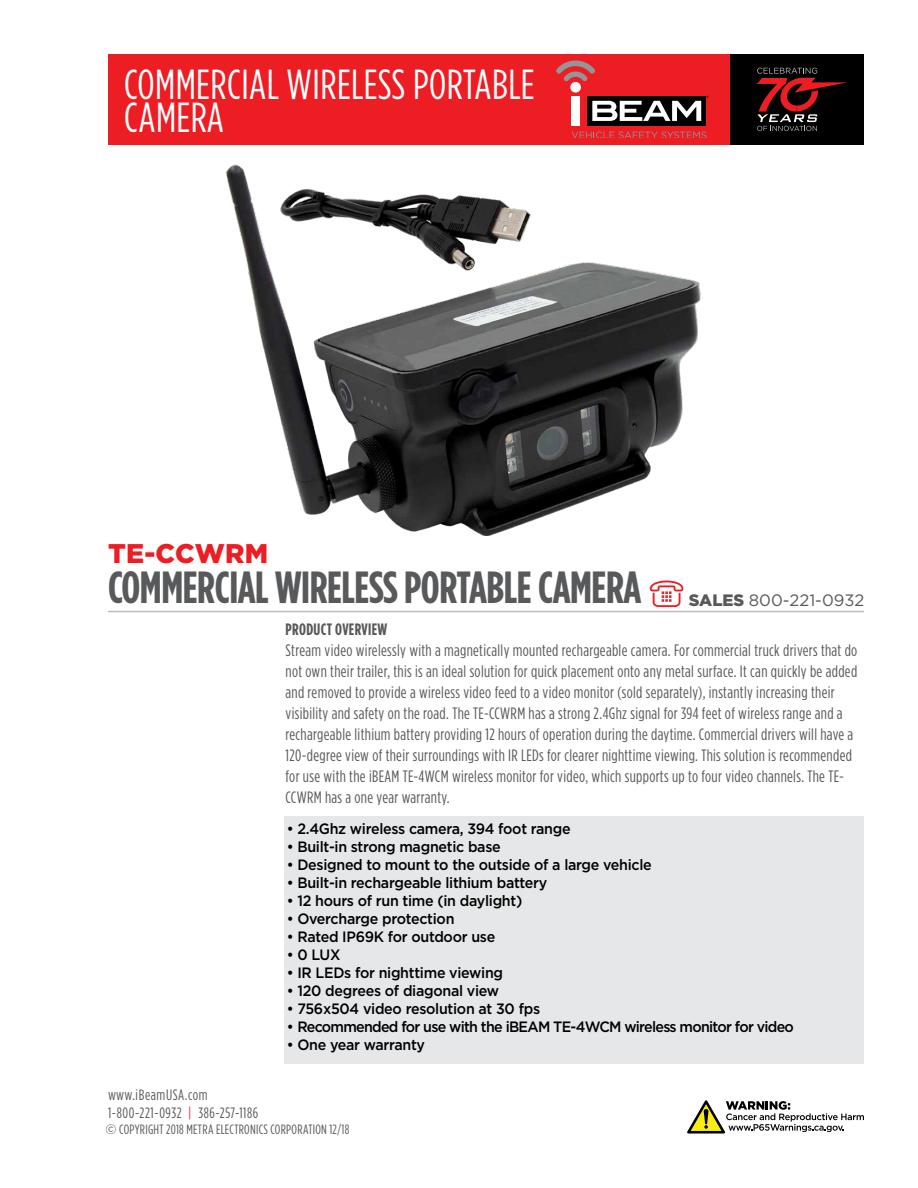
<style>
.page{position:relative;width:918px;height:1188px;background:#fff}
.page>*{position:absolute;margin:0;border:0;box-sizing:border-box;transform-origin:0 0}
.t1{font:700 45px "Gotham Condensed";letter-spacing:-.01em;color:#58595b}
.t2{font:42px/33px "Gotham Condensed";letter-spacing:.01em;color:#fff}
.t3{font:900 27px "Gotham";letter-spacing:.01em;color:#ed1d24}
.t4{font:16.5px/21px "Gotham Condensed";letter-spacing:.02em;color:#58595b}
.t5{font:16.5px "Gotham";color:#58595b}
.t6{font:700 16.5px "Gotham Condensed";letter-spacing:.02em;color:#58595b}
.t7{font:500 15px "Gotham";letter-spacing:-.02em;color:#000;scale:.95 1}
.t8{font:500 15px "Gotham";letter-spacing:-.05em;color:#000;scale:.95 1}
.t9{font:15px/18px "Gotham Condensed";letter-spacing:.04em;color:#58595b}
.t10{font:13.5px "Gotham Condensed";letter-spacing:.02em;color:#58595b}
.t11{font:6.3px "Myriad Pro";color:#000}
.s1{font-weight:900}
.s2{color:#ed1d24}
.s3{font-family:"Gotham"}
</style>
<div class="page">
<div style="left:108px;top:54px;width:756px;height:91px;background:#ed1d24"></div>
<div style="left:730px;top:54px;width:134px;height:91px;background:#000"></div>
<svg style="left:756px;top:68px;width:91px;height:63px"></svg>
<hr style="left:108px;top:611px;width:756px;height:1px;background:#babcbe">
<svg style="left:556px;top:60px;width:39px;height:17px"></svg>
<svg style="left:650px;top:581px;width:33px;height:26px"></svg>
<svg style="left:687px;top:1100px;width:177px;height:34px"></svg>
<div style="left:284px;top:816px;width:580px;height:248px;background:#e6e7e8"></div>
<img style="left:225px;top:77px;width:482px;height:459px">
<h2 class="t2" style="left:124px;top:67px;width:412px">COMMERCIAL WIRELESS PORTABLE<br>CAMERA</h2>
<p class="t11" style="left:706px;top:94px;width:4px">®</p>
<h3 class="t3" style="left:108px;top:538px;width:162px">TE-CCWRM</h3>
<h1 class="t1" style="left:108px;top:562px;width:535px">COMMERCIAL WIRELESS PORTABLE CAMERA</h1>
<p class="t5" style="left:689px;top:591px;width:177px"><span class="s1">SALES</span> 800-221-0932</p>
<p class="t6" style="left:286px;top:620px;width:103px">PRODUCT OVERVIEW</p>
<p class="t4" style="left:286px;top:640px;width:573px">Stream video wirelessly with a magnetically mounted rechargeable camera. For commercial truck drivers that do not own their trailer, this is an ideal solution for quick placement onto any metal surface. It can quickly be added and removed to provide a wireless video feed to a video monitor (sold separately), instantly increasing their visibility and safety on the road. The TE-CCWRM has a strong 2.4Ghz signal for 394 feet of wireless range and a rechargeable lithium battery providing 12 hours of operation during the daytime. Commercial drivers will have a 120-degree view of their surroundings with IR LEDs for clearer nighttime viewing. This solution is recommended for use with the iBEAM TE-4WCM wireless monitor for video, which supports up to four video channels. The TE-CCWRM has a one year warranty.</p>
<p class="t7" style="left:287px;top:820px;width:300px">• 2.4Ghz wireless camera, 394 foot range</p>
<p class="t7" style="left:287px;top:838px;width:227px">• Built-in strong magnetic base</p>
<p class="t7" style="left:287px;top:856px;width:386px">• Designed to mount to the outside of a large vehicle</p>
<p class="t7" style="left:287px;top:874px;width:276px">• Built-in rechargeable lithium battery</p>
<p class="t7" style="left:287px;top:892px;width:250px">• 12 hours of run time (in daylight)</p>
<p class="t7" style="left:287px;top:910px;width:178px">• Overcharge protection</p>
<p class="t7" style="left:287px;top:928px;width:221px">• Rated IP69K for outdoor use</p>
<p class="t7" style="left:287px;top:946px;width:58px">• 0 LUX</p>
<p class="t7" style="left:287px;top:964px;width:229px">• IR LEDs for nighttime viewing</p>
<p class="t7" style="left:287px;top:982px;width:225px">• 120 degrees of diagonal view</p>
<p class="t7" style="left:287px;top:1000px;width:268px">• 756x504 video resolution at 30 fps</p>
<p class="t8" style="left:287px;top:1018px;width:535px">• Recommended for use with the iBEAM TE-4WCM wireless monitor for video</p>
<p class="t7" style="left:287px;top:1036px;width:147px">• One year warranty</p>
<p class="t9" style="left:108px;top:1085px;width:152px">www.iBeamUSA.com<br>1-800-221-0932 <span class="s2">|</span> 386-257-1186</p>
<p class="t10" style="left:105px;top:1122px;width:245px"><span class="s3">©</span> COPYRIGHT 2018 METRA ELECTRONICS CORPORATION 12/18</p>
</div>
